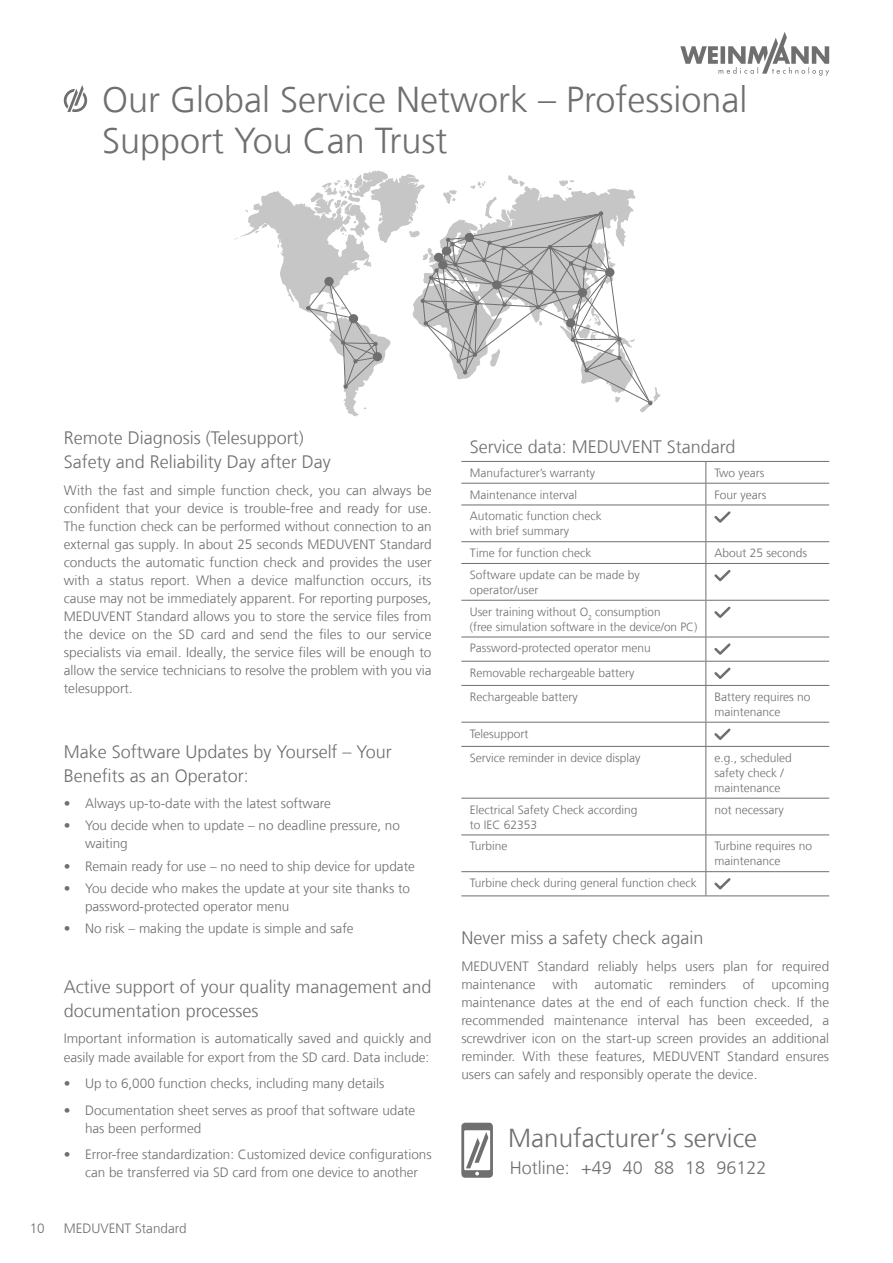
<style>
.page{position:relative;width:893px;height:1263px;background:#fff}
.page>*{position:absolute;margin:0;border:0;box-sizing:border-box;transform-origin:0 0}
.t1{font:300 36px/40.5px "Frutiger LT Com";color:#706f6f}
.t2{font:300 25.95px "Frutiger LT Com";color:#706f6f}
.t3{font:300 18px/24px "Frutiger LT Com";color:#706f6f}
.t4{font:300 13.5px/18px "Frutiger LT Com";color:#706f6f}
.t5{font:300 12px/15px "Frutiger LT Com";color:#706f6f}
</style>
<div class="page">
<svg style="left:680px;top:32px;width:149px;height:44px"></svg>
<hr style="left:461px;top:483px;width:245px;height:1px;background:#706f6f">
<hr style="left:706px;top:483px;width:123px;height:1px;background:#706f6f">
<svg style="left:705px;top:462px;width:1px;height:43px"></svg>
<hr style="left:461px;top:505px;width:245px;height:1px;background:#706f6f">
<hr style="left:706px;top:505px;width:123px;height:1px;background:#706f6f">
<hr style="left:705px;top:505px;width:1px;height:36px;background:#706f6f">
<hr style="left:461px;top:541px;width:245px;height:1px;background:#706f6f">
<hr style="left:706px;top:541px;width:123px;height:1px;background:#706f6f">
<svg style="left:705px;top:542px;width:1px;height:21px"></svg>
<hr style="left:461px;top:563px;width:245px;height:1px;background:#706f6f">
<hr style="left:706px;top:563px;width:123px;height:1px;background:#706f6f">
<hr style="left:705px;top:564px;width:1px;height:36px;background:#706f6f">
<hr style="left:461px;top:600px;width:245px;height:1px;background:#706f6f">
<hr style="left:706px;top:600px;width:123px;height:1px;background:#706f6f">
<hr style="left:705px;top:601px;width:1px;height:36px;background:#706f6f">
<hr style="left:461px;top:637px;width:245px;height:1px;background:#706f6f">
<hr style="left:706px;top:637px;width:123px;height:1px;background:#706f6f">
<hr style="left:461px;top:661px;width:245px;height:1px;background:#706f6f">
<hr style="left:706px;top:661px;width:123px;height:1px;background:#706f6f">
<svg style="left:705px;top:637px;width:1px;height:48px"></svg>
<hr style="left:461px;top:685px;width:245px;height:1px;background:#706f6f">
<hr style="left:706px;top:685px;width:123px;height:1px;background:#706f6f">
<hr style="left:705px;top:686px;width:1px;height:36px;background:#706f6f">
<hr style="left:461px;top:722px;width:245px;height:1px;background:#706f6f">
<hr style="left:706px;top:722px;width:123px;height:1px;background:#706f6f">
<svg style="left:705px;top:722px;width:1px;height:24px"></svg>
<hr style="left:461px;top:746px;width:245px;height:1px;background:#706f6f">
<hr style="left:706px;top:746px;width:123px;height:1px;background:#706f6f">
<hr style="left:705px;top:747px;width:1px;height:51px;background:#706f6f">
<hr style="left:461px;top:798px;width:245px;height:1px;background:#706f6f">
<hr style="left:706px;top:798px;width:123px;height:1px;background:#706f6f">
<hr style="left:705px;top:798px;width:1px;height:36px;background:#706f6f">
<hr style="left:461px;top:834px;width:245px;height:1px;background:#706f6f">
<hr style="left:706px;top:834px;width:123px;height:1px;background:#706f6f">
<hr style="left:705px;top:835px;width:1px;height:36px;background:#706f6f">
<hr style="left:461px;top:871px;width:245px;height:1px;background:#706f6f">
<hr style="left:706px;top:871px;width:123px;height:1px;background:#706f6f">
<svg style="left:705px;top:872px;width:1px;height:23px"></svg>
<hr style="left:461px;top:895px;width:245px;height:1px;background:#706f6f">
<hr style="left:706px;top:895px;width:123px;height:1px;background:#706f6f">
<hr style="left:461px;top:461px;width:245px;height:1px;background:#706f6f">
<hr style="left:706px;top:461px;width:123px;height:1px;background:#706f6f">
<svg style="left:714px;top:511px;width:17px;height:12px"></svg>
<svg style="left:714px;top:570px;width:17px;height:12px"></svg>
<svg style="left:714px;top:606px;width:17px;height:12px"></svg>
<svg style="left:714px;top:643px;width:17px;height:12px"></svg>
<svg style="left:714px;top:667px;width:17px;height:12px"></svg>
<svg style="left:714px;top:728px;width:17px;height:12px"></svg>
<svg style="left:714px;top:878px;width:17px;height:12px"></svg>
<svg style="left:461px;top:1123px;width:32px;height:55px"></svg>
<svg style="left:64px;top:85px;width:23px;height:27px"></svg>
<svg style="left:234px;top:170px;width:426px;height:247px"></svg>
<div style="left:324px;top:277px;width:10px;height:9px;background:#706f6f;border-radius:50%"></div>
<svg style="left:306px;top:280px;width:76px;height:109px"></svg>
<svg style="left:421px;top:211px;width:231px;height:194px"></svg>
<h1 class="t1" style="left:102px;top:80px;width:647px">Our Global Service Network – Professional<br>Support You Can Trust</h1>
<h3 class="t3" style="left:64px;top:426px;width:268px">Remote Diagnosis (Telesupport)<br>Safety and Reliability Day after Day</h3>
<p class="t4" style="left:64px;top:481px;width:369px;text-align:justify">With the fast and simple function check, you can always be confident that your device is trouble-free and ready for use.<br>The function check can be performed without connection to an external gas supply. In about 25 seconds MEDUVENT Standard conducts the automatic function check and provides the user with a status report. When a device malfunction occurs, its cause may not be immediately apparent. For reporting purposes, MEDUVENT Standard allows you to store the service files from the device on the SD card and send the files to our service specialists via email. Ideally, the service files will be enough to allow the service technicians to resolve the problem with you via telesupport.</p>
<h3 class="t3" style="left:64px;top:739px;width:330px">Make Software Updates by Yourself – Your<br>Benefits as an Operator:</h3>
<p class="t4" style="left:64px;top:794px;width:269px">• Always up-to-date with the latest software</p>
<p class="t4" style="left:85px;top:817px;width:316px;text-indent:-21px">• You decide when to update – no deadline pressure, no waiting</p>
<p class="t4" style="left:64px;top:857px;width:353px">• Remain ready for use – no need to ship device for update</p>
<p class="t4" style="left:85px;top:879px;width:327px;text-indent:-21px">• You decide who makes the update at your site thanks to password-protected operator menu</p>
<p class="t4" style="left:64px;top:919px;width:291px">• No risk – making the update is simple and safe</p>
<h3 class="t3" style="left:64px;top:975px;width:369px">Active support of your quality management and documentation processes</h3>
<p class="t4" style="left:64px;top:1030px;width:369px">Important information is automatically saved and quickly and easily made available for export from the SD card. Data include:</p>
<p class="t4" style="left:64px;top:1074px;width:322px">• Up to 6,000 function checks, including many details</p>
<p class="t4" style="left:85px;top:1101px;width:332px;text-indent:-21px">• Documentation sheet serves as proof that software udate has been performed</p>
<p class="t4" style="left:64px;top:1145px;width:369px;text-align:center">• Error-free standardization: Customized device configurations can be transferred via SD card from one device to another</p>
<p class="t4" style="left:30px;top:1220px;width:17px">10</p>
<p class="t4" style="left:64px;top:1220px;width:124px">MEDUVENT Standard</p>
<h3 class="t3" style="left:470px;top:435px;width:267px">Service data: MEDUVENT Standard</h3>
<p class="t5" style="left:470px;top:465px;width:127px">Manufacturer’s warranty</p>
<p class="t5" style="left:714px;top:465px;width:52px">Two years</p>
<p class="t5" style="left:470px;top:487px;width:109px">Maintenance interval</p>
<p class="t5" style="left:714px;top:487px;width:53px">Four years</p>
<p class="t5" style="left:470px;top:509px;width:133px">Automatic function check with brief summary</p>
<p class="t5" style="left:470px;top:545px;width:123px">Time for function check</p>
<p class="t5" style="left:714px;top:545px;width:94px">About 25 seconds</p>
<p class="t5" style="left:470px;top:567px;width:171px">Software update can be made by operator/user</p>
<p class="t5" style="left:470px;top:604px;width:229px">User training without O<sub>2</sub> consumption<br>(free simulation software in the device/on PC)</p>
<p class="t5" style="left:470px;top:636px;width:182px;line-height:24.2px">Password-protected operator menu<br>Removable rechargeable battery<br>Rechargeable battery</p>
<p class="t5" style="left:714px;top:689px;width:98px">Battery requires no maintenance</p>
<p class="t5" style="left:470px;top:721px;width:172px;line-height:24.2px">Telesupport<br>Service reminder in device display</p>
<p class="t5" style="left:714px;top:750px;width:79px">e.g., scheduled safety check / maintenance</p>
<p class="t5" style="left:470px;top:802px;width:169px">Electrical Safety Check according to IEC 62353</p>
<p class="t5" style="left:714px;top:802px;width:71px">not necessary</p>
<p class="t5" style="left:470px;top:839px;width:39px">Turbine</p>
<p class="t5" style="left:714px;top:839px;width:99px">Turbine requires no maintenance</p>
<p class="t5" style="left:470px;top:875px;width:228px">Turbine check during general function check</p>
<h3 class="t3" style="left:461px;top:926px;width:243px">Never miss a safety check again</h3>
<p class="t4" style="left:461px;top:957px;width:369px;text-align:justify">MEDUVENT Standard reliably helps users plan for required maintenance with automatic reminders of upcoming maintenance dates at the end of each function check. If the recommended maintenance interval has been exceeded, a screwdriver icon on the start-up screen provides an additional reminder. With these features, MEDUVENT Standard ensures users can safely and responsibly operate the device.</p>
<h2 class="t2" style="left:508px;top:1123px;width:250px">Manufacturer‘s service</h2>
<h3 class="t3" style="left:510px;top:1155px;width:258px">Hotline: +49 40 88 18 96122</h3>
</div>
